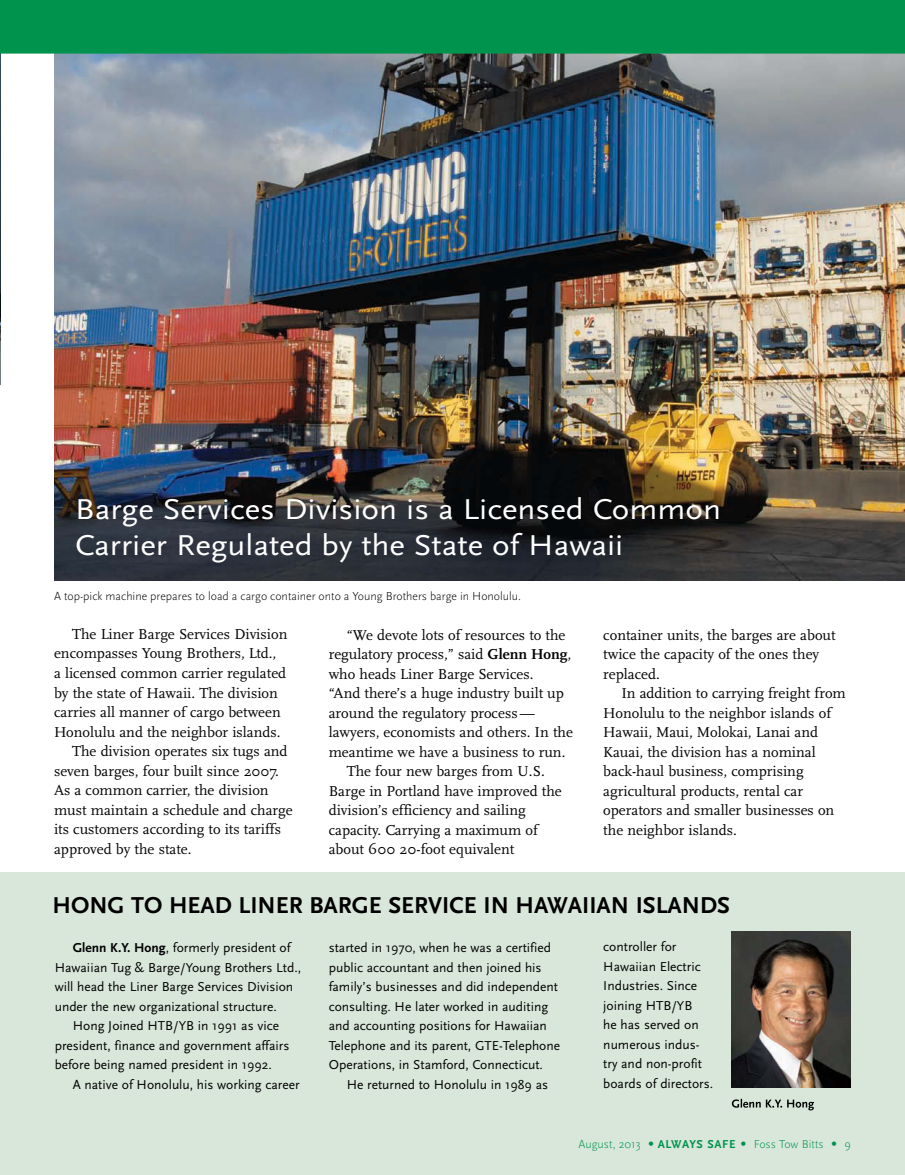
<style>
.page{position:relative;width:905px;height:1175px;background:#fff}
.page>*{position:absolute;margin:0;border:0;box-sizing:border-box;transform-origin:0 0}
.t1{font:30px/36px "Scala Sans";color:#fff;scale:1.1 1}
.t2{font:700 24px "Scala Sans";color:#000}
.t3{font:15px/19.5px "Scala";color:#000}
.t4{font:13.5px/19.5px "Scala Sans";color:#000}
.t5{font:300 12px "Scala Sans";color:#000}
.t6{font:300 12px "Scala Sans";color:#00934d}
.s1{font-weight:700}
.s2{font-family:"Univers"}
</style>
<div class="page">
<div style="left:0;top:872px;width:905px;height:303px;background:#d9e7db"></div>
<img style="left:54px;top:54px;width:851px;height:527px">
<img style="left:731px;top:932px;width:120px;height:156px">
<img style="left:0;top:54px;width:1px;height:331px">
<div style="left:0;top:0;width:905px;height:54px;background:#00934d"></div>
<svg style="left:731px;top:1098px;width:83px;height:12px"></svg>
<h1 class="t1" style="left:75px;top:491px;width:588px">Barge Services Division is a Licensed Common<br>Carrier Regulated by the State of Hawaii</h1>
<p class="t5" style="left:54px;top:589px;width:468px">A top-pick machine prepares to load a cargo container onto a Young Brothers barge in Honolulu.</p>
<p class="t3" style="left:72px;top:624px;width:217px">The Liner Barge Services Division</p>
<p class="t3" style="left:54px;top:644px;width:224px">encompasses Young Brothers, Ltd.,</p>
<p class="t3" style="left:54px;top:663px;width:234px">a licensed common carrier regulated</p>
<p class="t3" style="left:54px;top:683px;width:225px">by the state of Hawaii. The division</p>
<p class="t3" style="left:54px;top:702px;width:228px">carries all manner of cargo between</p>
<p class="t3" style="left:54px;top:722px;width:228px">Honolulu and the neighbor islands.</p>
<p class="t3" style="left:72px;top:741px;width:217px">The division operates six tugs and</p>
<p class="t3" style="left:54px;top:761px;width:226px">seven barges, four built since 2007.</p>
<p class="t3" style="left:54px;top:780px;width:216px">As a common carrier, the division</p>
<p class="t3" style="left:54px;top:800px;width:240px">must maintain a schedule and charge</p>
<p class="t3" style="left:54px;top:819px;width:228px">its customers according to its tariffs</p>
<p class="t3" style="left:54px;top:839px;width:139px">approved by the state.</p>
<p class="t3" style="left:347px;top:625px;width:220px">“We devote lots of resources to the</p>
<p class="t3" style="left:329px;top:644px;width:244px">regulatory process,” said <span class="s1">Glenn Hong</span>,</p>
<p class="t3" style="left:329px;top:664px;width:206px">who heads Liner Barge Services.</p>
<p class="t3" style="left:329px;top:683px;width:237px">“And there’s a huge industry built up</p>
<p class="t3" style="left:329px;top:703px;width:207px">around the regulatory process —</p>
<p class="t3" style="left:329px;top:722px;width:246px">lawyers, economists and others. In the</p>
<p class="t3" style="left:329px;top:742px;width:238px">meantime we have a business to run.</p>
<p class="t3" style="left:347px;top:761px;width:200px">The four new barges from U.S.</p>
<p class="t3" style="left:329px;top:781px;width:235px">Barge in Portland have improved the</p>
<p class="t3" style="left:329px;top:800px;width:198px">division’s efficiency and sailing</p>
<p class="t3" style="left:329px;top:820px;width:211px">capacity. Carrying a maximum of</p>
<p class="t3" style="left:329px;top:839px;width:187px">about 600 20-foot equivalent</p>
<p class="t3" style="left:603px;top:625px;width:234px">container units, the barges are about twice the capacity of the ones they replaced.</p>
<p class="t3" style="left:603px;top:683px;width:244px;text-indent:18px">In addition to carrying freight from Honolulu to the neighbor islands of Hawaii, Maui, Molokai, Lanai and Kauai, the division has a nominal back-haul business, comprising agricultural products, rental car operators and smaller businesses on the neighbor islands.</p>
<h2 class="t2" style="left:53px;top:892px;width:679px">HONG TO HEAD LINER BARGE SERVICE IN HAWAIIAN ISLANDS</h2>
<p class="t4" style="left:73px;top:938px;width:219px"><span class="s1">Glenn K.Y. Hong</span>, formerly president of</p>
<p class="t4" style="left:55px;top:957px;width:248px">Hawaiian Tug &amp; Barge/Young Brothers Ltd.,</p>
<p class="t4" style="left:55px;top:977px;width:240px">will head the Liner Barge Services Division</p>
<p class="t4" style="left:55px;top:996px;width:223px">under the new organizational structure.</p>
<p class="t4" style="left:73px;top:1016px;width:208px">Hong Joined HTB/YB in 1991 as vice</p>
<p class="t4" style="left:55px;top:1035px;width:236px">president, finance and government affairs</p>
<p class="t4" style="left:55px;top:1055px;width:219px">before being named president in 1992.</p>
<p class="t4" style="left:73px;top:1074px;width:228px">A native of Honolulu, his working career</p>
<p class="t4" style="left:329px;top:938px;width:233px">started in 1970, when he was a certified public accountant and then joined his family’s businesses and did independent consulting. He later worked in auditing and accounting positions for Hawaiian Telephone and its parent, GTE-Telephone Operations, in Stamford, Connecticut.</p>
<p class="t4" style="left:347px;top:1074px;width:203px">He returned to Honolulu in 1989 as</p>
<p class="t4" style="left:603px;top:937px;width:111px">controller for<br>Hawaiian Electric<br>Industries. Since joining HTB/YB<br>he has served on numerous indus&shy;try and non-profit boards of directors.</p>
<p class="t6" style="left:578px;top:1138px;width:274px">August, 2013 <span class="s2">•</span> <span class="s1">ALWAYS SAFE</span> <span class="s2">•</span> Foss Tow Bitts <span class="s2">•</span> 9</p>
</div>
